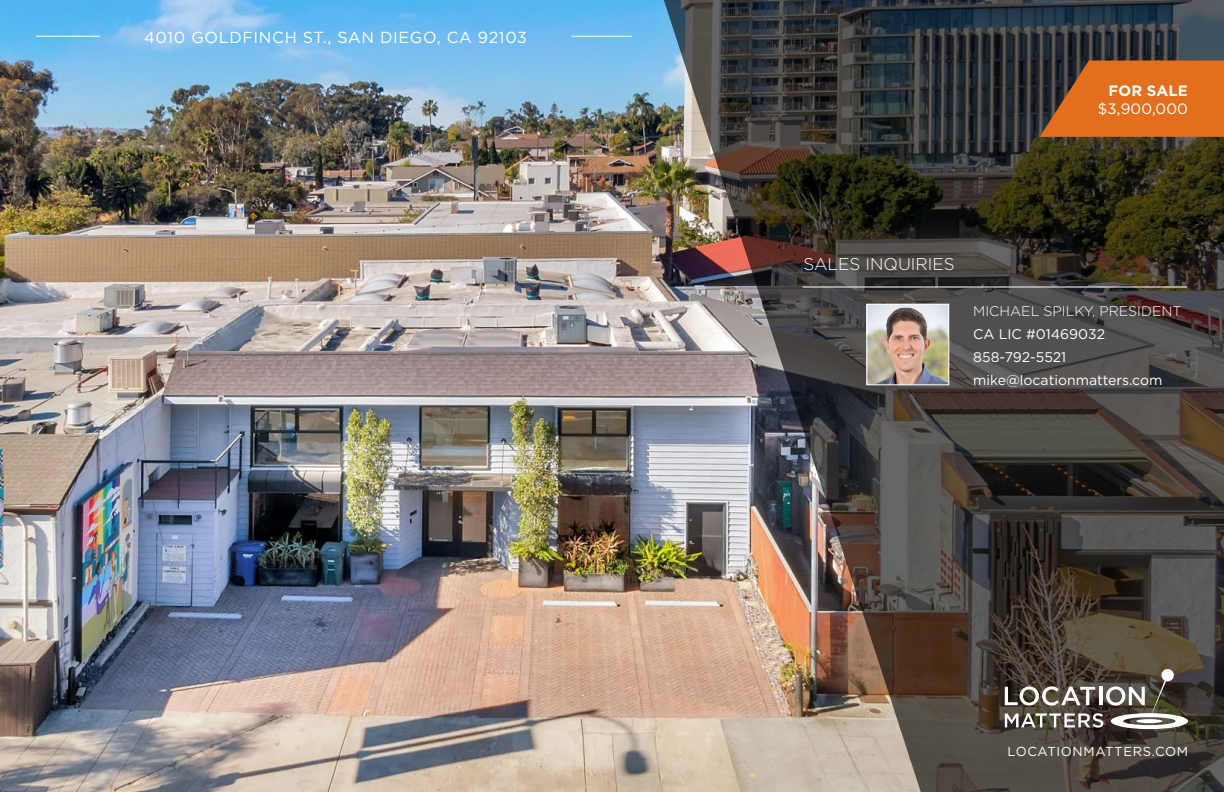
<style>
.page{position:relative;width:1224px;height:792px;background:#fff}
.page>*{position:absolute;margin:0;border:0;box-sizing:border-box;transform-origin:0 0}
.t1{font:300 17px "Gotham";color:#fff}
.t2{font:16px "Gotham";letter-spacing:.04em;color:#fff}
.t3{font:15px "Gotham";letter-spacing:.01em;color:#fff}
.t4{font:700 15px "Gotham";letter-spacing:.01em;color:#fff}
.t5{font:14px/23.1px "Gotham";color:#fff}
.t6{font:300 14px "Gotham";color:#fff}
.t7{font:13px "Gotham";letter-spacing:.05em;color:#fff}
</style>
<div class="page">
<img style="left:0;top:0;width:664px;height:792px">
<img style="left:664px;top:0;width:560px;height:792px">
<hr style="left:36px;top:36px;width:64px;height:1px;background:#fff">
<hr style="left:571px;top:36px;width:61px;height:1px;background:#fff">
<svg style="left:1005px;top:668px;width:183px;height:61px"></svg>
<svg style="left:1040px;top:61px;width:184px;height:76px;background:#cb6621"></svg>
<img style="left:868px;top:306px;width:79px;height:77px">
<div style="left:866px;top:304px;width:83px;height:81px;border:1px solid #fff"></div>
<hr style="left:803px;top:287px;width:384px;height:1px;background:#fff">
<p class="t2" style="left:144px;top:27px;width:384px">4010 GOLDFINCH ST., SAN DIEGO, CA 92103</p>
<p class="t4" style="left:1108px;top:80px;width:81px">FOR SALE</p>
<p class="t3" style="left:1098px;top:99px;width:92px">$3,900,000</p>
<p class="t1" style="left:804px;top:253px;width:153px">SALES INQUIRIES</p>
<p class="t6" style="left:973px;top:302px;width:210px">MICHAEL SPILKY, PRESIDENT</p>
<p class="t5" style="left:973px;top:322px;width:191px">CA LIC #01469032<br>858-792-5521 mike@locationmatters.com</p>
<p class="t7" style="left:1008px;top:743px;width:182px">LOCATIONMATTERS.COM</p>
</div>
